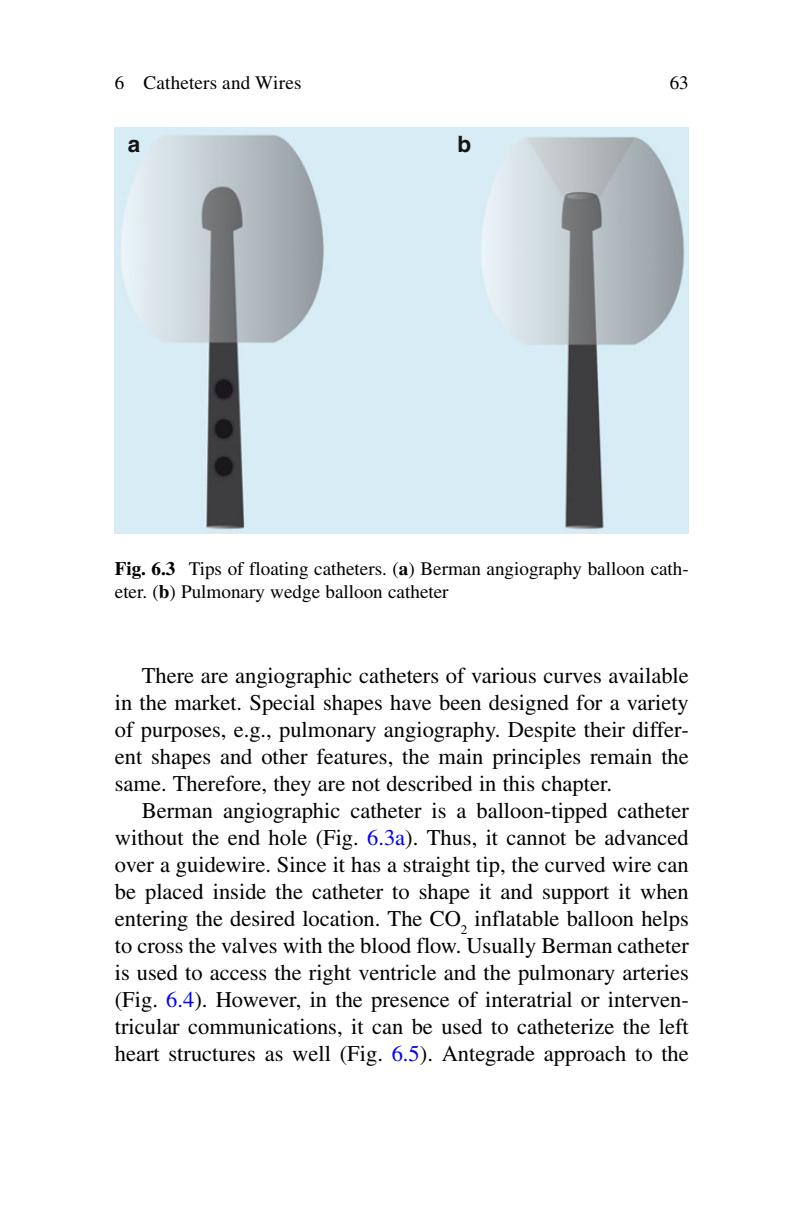
<style>
.page{position:relative;width:810px;height:1212px;background:#fff}
.page>*{position:absolute;margin:0;border:0;box-sizing:border-box;transform-origin:0 0}
.t1{font:22.5px/27px "Chwhvr Times";color:#000;text-align:justify}
.t2{font:700 22.5px "Jxvflx Helvetica";color:#131413}
.t3{font:19.12px/22.5px "Chwhvr Times";color:#000}
.s1{font-family:"Mwgvrg Times";font-weight:700}
.s2{color:#0000fa}
</style>
<div class="page">
<img style="left:115px;top:128px;width:574px;height:405px">
<p class="t3" style="left:115px;top:73px;width:188px">6 Catheters and Wires</p>
<p class="t2" style="left:128px;top:135px;width:14px">a</p>
<p class="t2" style="left:458px;top:135px;width:15px">b</p>
<p class="t3" style="left:670px;top:73px;width:21px">63</p>
<p class="t3" style="left:115px;top:559px;width:576px"><span class="s1">Fig. 6.3</span> Tips of floating catheters. ( <span class="s1">a</span> ) Berman angiography balloon cath&shy;eter. ( <span class="s1">b</span> ) Pulmonary wedge balloon catheter</p>
<p class="t1" style="left:115px;top:664px;width:576px;text-indent:27px">There are angiographic catheters of various curves available in the market. Special shapes have been designed for a variety of purposes, e.g., pulmonary angiography. Despite their differ&shy;ent shapes and other features, the main principles remain the same. Therefore, they are not described in this chapter.</p>
<p class="t1" style="left:115px;top:799px;width:576px;text-indent:27px">Berman angiographic catheter is a balloon-tipped catheter without the end hole (Fig. <span class="s2">6.3a</span> ). Thus, it cannot be advanced over a guidewire. Since it has a straight tip, the curved wire can be placed inside the catheter to shape it and support it when entering the desired location. The CO <sub>2</sub> inflatable balloon helps to cross the valves with the blood flow. Usually Berman catheter is used to access the right ventricle and the pulmonary arteries (Fig. <span class="s2">6.4</span> ). However, in the presence of interatrial or interven&shy;tricular communications, it can be used to catheterize the left heart structures as well (Fig. <span class="s2">6.5</span> ). Antegrade approach to the</p>
</div>
